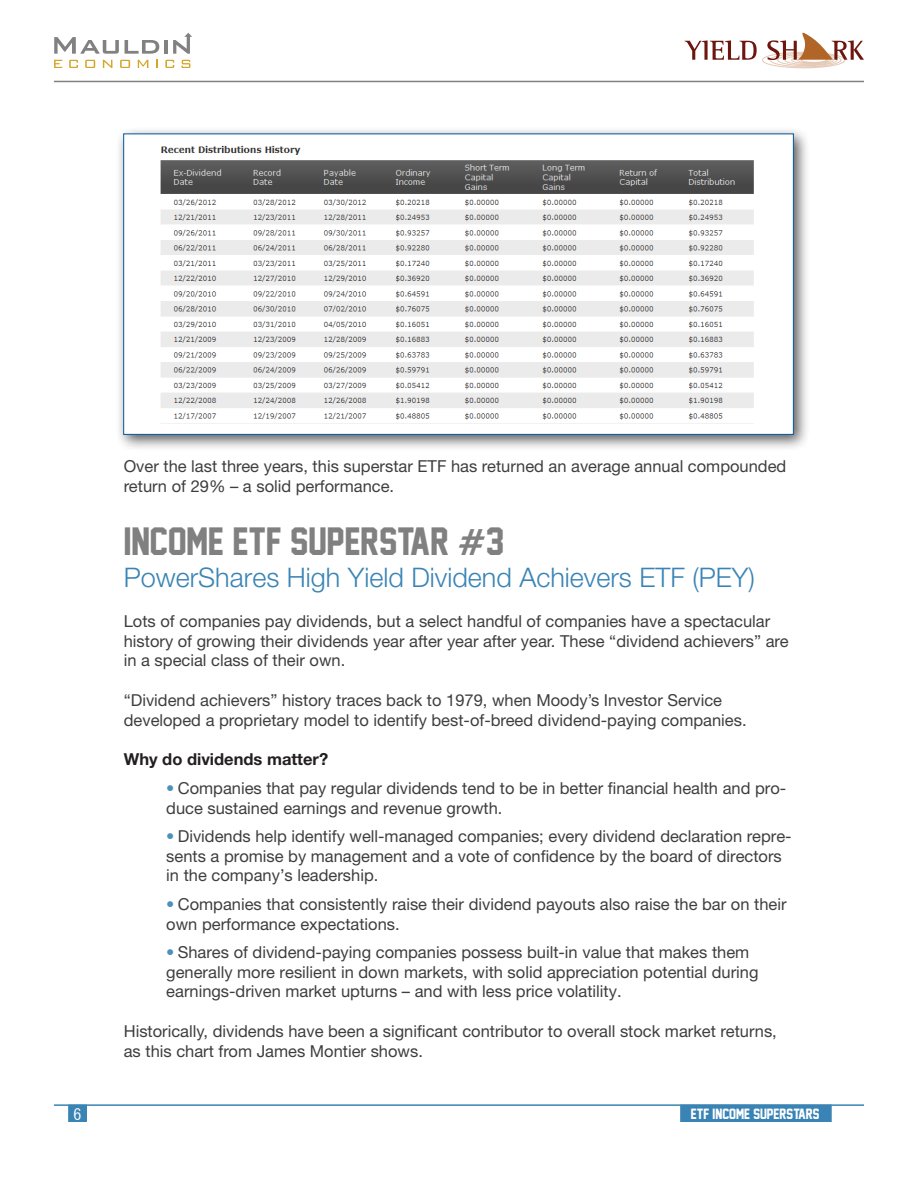
<style>
.page{position:relative;width:918px;height:1188px;background:#fff}
.page>*{position:absolute;margin:0;border:0;box-sizing:border-box;transform-origin:0 0}
.Main_Heading{font:36px "Jersey M54";color:#808080}
.Sub_Heading{font:300 27px "Helvetica Neue";color:#3a84b5}
.t1{font:16.5px/19.8px "Helvetica Neue";color:#3e3e3f}
.t2{font:16.5px/19.8px "Helvetica Neue LT Std";color:#3e3e3f}
.t3{font:700 16.5px "Helvetica Neue";color:#231f20}
.t4{font:16.5px "Gothic 720 BT Roman B";color:#fff;scale:.94 1}
.t5{font:13.5px "Jersey M54";color:#fff}
.s1{font-family:"Handel Gothic BT"}
.s2{color:#4e90bc}
</style>
<div class="page">
<div style="left:69px;top:1105px;width:17px;height:16px;background:#3a84b5"></div>
<div style="left:68px;top:1105px;width:19px;height:17px;border:2px solid #3a84b5"></div>
<hr style="left:54px;top:1104px;width:810px;height:2px;background:#3a84b5">
<div style="left:680px;top:1105px;width:152px;height:17px;background:#3a84b5"></div>
<svg style="left:54px;top:60px;width:8px;height:8px"></svg>
<svg style="left:69px;top:60px;width:9px;height:8px"></svg>
<svg style="left:85px;top:60px;width:10px;height:8px"></svg>
<svg style="left:103px;top:60px;width:9px;height:8px"></svg>
<svg style="left:120px;top:60px;width:10px;height:8px"></svg>
<svg style="left:138px;top:60px;width:10px;height:8px"></svg>
<svg style="left:156px;top:60px;width:2px;height:8px"></svg>
<svg style="left:165px;top:60px;width:9px;height:8px"></svg>
<svg style="left:181px;top:60px;width:9px;height:8px"></svg>
<svg style="left:54px;top:37px;width:65px;height:17px"></svg>
<svg style="left:125px;top:40px;width:34px;height:14px"></svg>
<hr style="left:164px;top:40px;width:3px;height:14px;background:#808180">
<svg style="left:173px;top:33px;width:19px;height:21px"></svg>
<hr style="left:54px;top:81px;width:810px;height:1px;background:#808080">
<svg style="left:685px;top:33px;width:179px;height:35px"></svg>
<div style="left:116px;top:126px;width:695px;height:325px;background:#231f20;opacity:.75"></div>
<div style="left:123px;top:134px;width:671px;height:301px;background:#fff;border:1px solid #0057a0"></div>
<img style="left:160px;top:145px;width:594px;height:279px">
<p class="t2" style="left:124px;top:456px;width:664px">Over the last three years, this superstar ETF has returned an average annual compounded return of 29% – a solid performance.</p>
<p class="Main_Heading" style="left:124px;top:521px;width:382px">INCOME ETF SUPERSTAR <span class="s1">#</span>3</p>
<p class="Sub_Heading" style="left:124px;top:561px;width:633px">PowerShares High Yield Dividend Achievers ETF (PEY)</p>
<p class="t2" style="left:124px;top:611px;width:666px">Lots of companies pay dividends, but a select handful of companies have a spectacular history of growing their dividends year after year after year. These “dividend achievers” are in a special class of their own.</p>
<p class="t2" style="left:124px;top:690px;width:624px">“Dividend achievers” history traces back to 1979, when Moody’s Investor Service developed a proprietary model to identify best-of-breed dividend-paying companies.</p>
<p class="t3" style="left:124px;top:749px;width:206px">Why do dividends matter?</p>
<p class="t1" style="left:166px;top:778px;width:621px"><span class="s2">•</span> Companies that pay regular dividends tend to be in better financial health and pro&shy;duce sustained earnings and revenue growth.</p>
<p class="t1" style="left:166px;top:826px;width:627px"><span class="s2">•</span> Dividends help identify well-managed companies; every dividend declaration repre&shy;sents a promise by management and a vote of confidence by the board of directors in the company’s leadership.</p>
<p class="t1" style="left:166px;top:894px;width:622px"><span class="s2">•</span> Companies that consistently raise their dividend payouts also raise the bar on their own performance expectations.</p>
<p class="t1" style="left:166px;top:942px;width:594px"><span class="s2">•</span> Shares of dividend-paying companies possess built-in value that makes them generally more resilient in down markets, with solid appreciation potential during earnings-driven market upturns – and with less price volatility.</p>
<p class="t2" style="left:124px;top:1021px;width:655px">Historically, dividends have been a significant contributor to overall stock market returns, as this chart from James Montier shows.</p>
<p class="t4" style="left:74px;top:1104px;width:10px">6</p>
<p class="t5" style="left:691px;top:1107px;width:130px">ETF INCOME SUPERSTARS</p>
</div>
